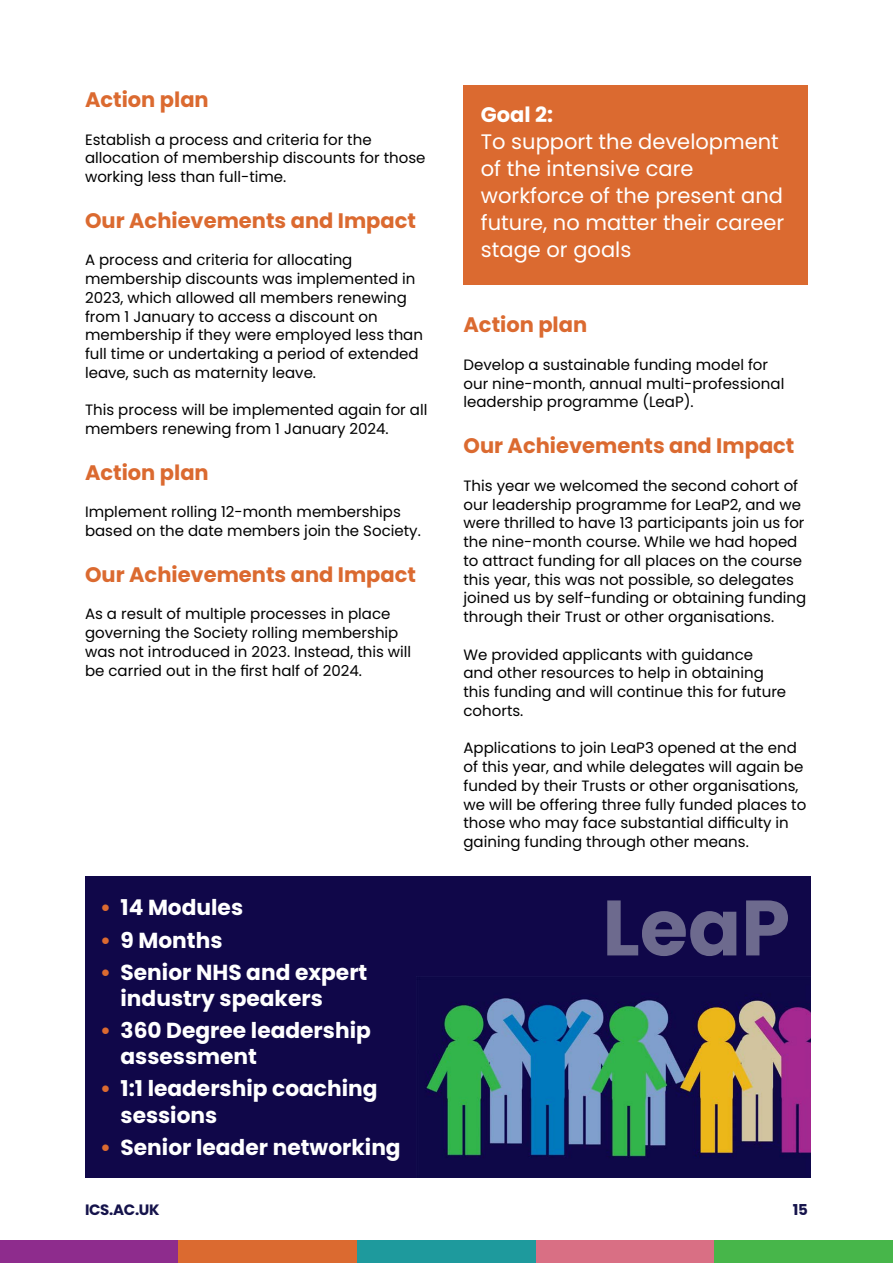
<style>
.page{position:relative;width:893px;height:1263px;background:#fff}
.page>*{position:absolute;margin:0;border:0;box-sizing:border-box;transform-origin:0 0}
.t1{font:700 78.3px "Poppins";color:#6d6a8e}
.t2{font:700 21.75px/26.1px "Poppins";color:#fff}
.t3{font:21px/27px "Poppins";color:#fff}
.t4{font:700 21px "Poppins";color:#db6a30}
.t5{font:700 21px "Poppins";color:#fff}
.t6{font:15px/18.8px "Poppins";color:#000}
.t7{font:700 15px "Poppins";letter-spacing:-.02em;color:#15134b}
.s1{color:#db6a30}
</style>
<div class="page">
<div style="left:0;top:1241px;width:179px;height:22px;background:#8e2c8d"></div>
<div style="left:179px;top:1241px;width:178px;height:22px;background:#db6a30"></div>
<div style="left:357px;top:1241px;width:179px;height:22px;background:#1e9a9d"></div>
<div style="left:536px;top:1241px;width:178px;height:22px;background:#d96f84"></div>
<div style="left:714px;top:1241px;width:179px;height:22px;background:#47b64a"></div>
<div style="left:85px;top:876px;width:725px;height:302px;background:#100749"></div>
<img style="left:426px;top:995px;width:384px;height:163px">
<div style="left:463px;top:85px;width:345px;height:200px;background:#db6a30"></div>
<h3 class="t4" style="left:85px;top:88px;width:125px">Action plan</h3>
<p class="t6" style="left:85px;top:130px;width:342px">Establish a process and criteria for the allocation of membership discounts for those working less than full-time.</p>
<h3 class="t4" style="left:85px;top:208px;width:332px">Our Achievements and Impact</h3>
<p class="t6" style="left:85px;top:251px;width:339px">A process and criteria for allocating membership discounts was implemented in 2023, which allowed all members renewing from 1 January to access a discount on membership if they were employed less than full time or undertaking a period of extended leave, such as maternity leave.</p>
<p class="t6" style="left:85px;top:401px;width:344px">This process will be implemented again for all members renewing from 1 January 2024.</p>
<h3 class="t4" style="left:85px;top:460px;width:125px">Action plan</h3>
<p class="t6" style="left:85px;top:503px;width:337px">Implement rolling 12-month memberships based on the date members join the Society.</p>
<h3 class="t4" style="left:85px;top:562px;width:332px">Our Achievements and Impact</h3>
<p class="t6" style="left:85px;top:605px;width:328px">As a result of multiple processes in place governing the Society rolling membership was not introduced in 2023. Instead, this will be carried out in the first half of 2024.</p>
<h2 class="t2" style="left:100px;top:895px;width:145px"><span class="s1">•</span> 14 Modules</h2>
<h2 class="t2" style="left:100px;top:927px;width:124px"><span class="s1">•</span> 9 Months</h2>
<h2 class="t2" style="left:121px;top:959px;width:248px;text-indent:-21px"><span class="s1">•</span> Senior NHS and expert industry speakers</h2>
<h2 class="t2" style="left:121px;top:1017px;width:252px;text-indent:-21px"><span class="s1">•</span> 360 Degree leadership assessment</h2>
<h2 class="t2" style="left:121px;top:1076px;width:258px;text-indent:-21px"><span class="s1">•</span> 1:1 leadership coaching sessions</h2>
<h2 class="t2" style="left:100px;top:1134px;width:302px"><span class="s1">•</span> Senior leader networking</h2>
<h3 class="t5" style="left:481px;top:102px;width:74px">Goal 2:</h3>
<h3 class="t3" style="left:481px;top:128px;width:305px">To support the development of the intensive care workforce of the present and future, no matter their career stage or goals</h3>
<h3 class="t4" style="left:463px;top:313px;width:125px">Action plan</h3>
<p class="t6" style="left:463px;top:355px;width:322px">Develop a sustainable funding model for our nine-month, annual multi-professional leadership programme (LeaP).</p>
<h3 class="t4" style="left:463px;top:434px;width:332px">Our Achievements and Impact</h3>
<p class="t6" style="left:463px;top:476px;width:344px">This year we welcomed the second cohort of our leadership programme for LeaP2, and we were thrilled to have 13 participants join us for the nine-month course. While we had hoped to attract funding for all places on the course this year, this was not possible, so delegates joined us by self-funding or obtaining funding through their Trust or other organisations.</p>
<p class="t6" style="left:463px;top:645px;width:324px">We provided applicants with guidance and other resources to help in obtaining this funding and will continue this for future cohorts.</p>
<p class="t6" style="left:463px;top:739px;width:344px">Applications to join LeaP3 opened at the end of this year, and while delegates will again be funded by their Trusts or other organisations, we will be offering three fully funded places to those who may face substantial difficulty in gaining funding through other means.</p>
<h1 class="t1" style="left:602px;top:883px;width:189px">LeaP</h1>
<p class="t7" style="left:85px;top:1201px;width:76px">ICS.AC.UK</p>
<p class="t7" style="left:793px;top:1201px;width:17px">15</p>
</div>
